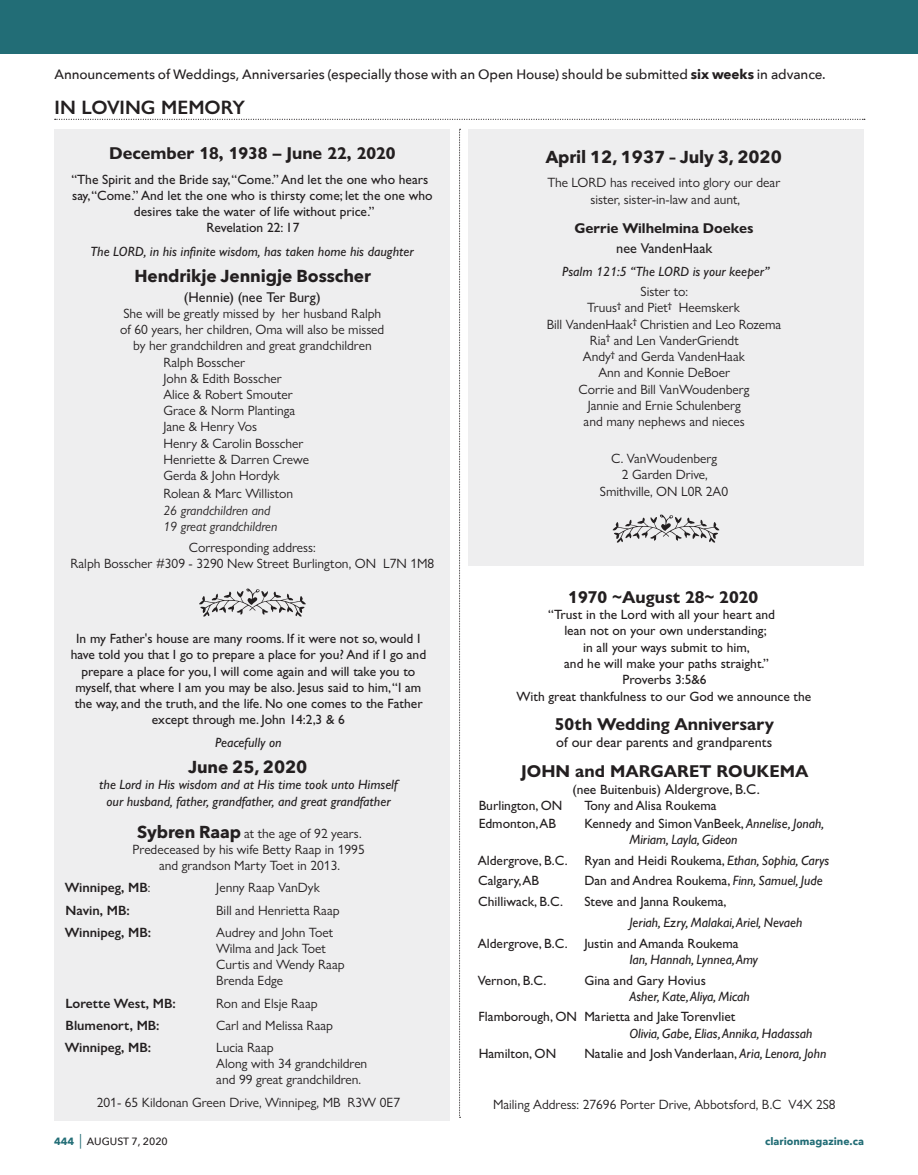
<style>
.page{position:relative;width:918px;height:1175px;background:#fff}
.page>*{position:absolute;margin:0;border:0;box-sizing:border-box;transform-origin:0 0}
.t1{font:600 19.5px "Gill Sans Nova";color:#231f20}
.t2{font:700 17.25px "Gill Sans Nova";color:#231f20}
.t3{font:700 17.25px "Avenir Next";letter-spacing:-.005em;color:#231f20}
.t4{font:500 14.25px "Gill Sans Nova";color:#231f20}
.t5{font:14.25px "Gill Sans";color:#231f20}
.t6{font:700 14.25px "Gill Sans Nova";color:#231f20}
.t7{font:13.5px/16.2px "Gill Sans Nova";color:#231f20;text-align:center}
.t8{font:13.5px/16.2px "Gill Sans";color:#231f20;text-align:center}
.t9{font:italic 500 13.5px/17.1px "Gill Sans Nova";color:#231f20;text-align:center}
.t10{font:italic 13.5px/16.2px "Gill Sans";color:#231f20}
.t11{font:500 13.5px "Avenir Next";letter-spacing:-.01em;color:#231f20}
.t12{font:600 13.5px "Gill Sans Nova";color:#231f20}
.t13{font:italic 13.5px/16.2px "Gill Sans Nova";color:#231f20}
.t14{font:700 10.5px "Avenir Next";color:#226d76}
.t15{font:500 10.5px "Avenir Next";color:#231f20}
.s1{font-weight:700}
.s2{font-family:"Avenir Next";font-weight:700;font-size:17.25px}
.s3{font-weight:400}
.s4{font-size:14.25px}
.s5{font-style:normal}
.s6{font-style:italic}
.s7{font-weight:700;color:#226d76}
.s8{font-size:14.7px;color:#226d76}
</style>
<div class="page">
<div style="left:0;top:0;width:918px;height:54px;background:#226d76"></div>
<div style="left:54px;top:129px;width:396px;height:991px;background:#eeeeef"></div>
<div style="left:468px;top:129px;width:396px;height:437px;background:#eeeeef"></div>
<svg style="left:459px;top:129px;width:2px;height:988px"></svg>
<svg style="left:55px;top:119px;width:810px;height:1px"></svg>
<svg style="left:199px;top:588px;width:107px;height:29px"></svg>
<svg style="left:613px;top:514px;width:106px;height:29px"></svg>
<p class="t11" style="left:54px;top:62px;width:773px">Announcements of Weddings, Anniversaries (especially those with an Open House) should be submitted <span class="s1">six weeks</span> in advance.</p>
<h1 class="t1" style="left:55px;top:95px;width:192px">IN LOVING MEMORY</h1>
<p class="t2" style="left:109px;top:142px;width:288px">December 18, 1938 – June 22, 2020</p>
<p class="t8" style="left:71px;top:171px;width:363px">“The Spirit and the Bride say, “Come.” And let the one who hears say, “Come.” And let the one who is thirsty come; let the one who desires take the water of life without price.”<br>Revelation 22: 17</p>
<p class="t9" style="left:90px;top:243px;width:325px">The LORD, in his infinite wisdom, has taken home his daughter</p>
<p class="t3" style="left:134px;top:261px;width:238px">Hendrikje Jennigje Bosscher</p>
<p class="t4" style="left:184px;top:288px;width:138px">(Hennie) (nee Ter Burg)</p>
<p class="t7" style="left:123px;top:305px;width:259px">She will be greatly missed by her husband Ralph</p>
<p class="t7" style="left:120px;top:321px;width:266px">of 60 years, her children, Oma will also be missed</p>
<p class="t7" style="left:133px;top:337px;width:240px">by her grandchildren and great grandchildren</p>
<p class="t7" style="left:163px;top:354px;width:83px">Ralph Bosscher</p>
<p class="t7" style="left:163px;top:370px;width:120px">John &amp; Edith Bosscher</p>
<p class="t7" style="left:163px;top:386px;width:131px">Alice &amp; Robert Smouter</p>
<p class="t7" style="left:163px;top:402px;width:133px">Grace &amp; Norm Plantinga</p>
<p class="t7" style="left:163px;top:418px;width:95px">Jane &amp; Henry Vos</p>
<p class="t7" style="left:163px;top:435px;width:142px">Henry &amp; Carolin Bosscher</p>
<p class="t7" style="left:163px;top:451px;width:147px">Henriette &amp; Darren Crewe</p>
<p class="t7" style="left:163px;top:467px;width:118px">Gerda &amp; John Hordyk</p>
<p class="t7" style="left:163px;top:485px;width:131px">Rolean &amp; Marc Williston</p>
<p class="t13" style="left:163px;top:502px;width:115px">26 grandchildren and<br>19 great grandchildren</p>
<p class="t7" style="left:71px;top:539px;width:365px">Corresponding address:<br>Ralph Bosscher #309 - 3290 New Street Burlington, ON L7N 1M8</p>
<p class="t8" style="left:71px;top:630px;width:357px">In my Father's house are many rooms. If it were not so, would I have told you that I go to prepare a place for you? And if I go and prepare a place for you, I will come again and will take you to myself, that where I am you may be also. Jesus said to him, “I am the way, and the truth, and the life. No one comes to the Father except through me. John 14:2,3 &amp; 6</p>
<p class="t9" style="left:215px;top:734px;width:68px">Peacefully on</p>
<p class="t3" style="left:188px;top:752px;width:121px">June 25, 2020</p>
<p class="t9" style="left:99px;top:775px;width:300px">the Lord in His wisdom and at His time took unto Himself our husband, father, grandfather, and great grandfather</p>
<p class="t7" style="left:133px;top:825px;width:234px"><span class="s2">Sybren Raap</span> at the age of 92 years.<br>Predeceased by his wife Betty Raap in 1995 and grandson Marty Toet in 2013.</p>
<p class="t12" style="left:65px;top:879px;width:87px">Winnipeg, MB<span class="s3">:</span></p>
<p class="t7" style="left:216px;top:879px;width:105px">Jenny Raap VanDyk</p>
<p class="t12" style="left:66px;top:901px;width:66px">Navin, MB:</p>
<p class="t7" style="left:216px;top:901px;width:125px">Bill and Henrietta Raap</p>
<p class="t12" style="left:65px;top:923px;width:88px">Winnipeg, MB:</p>
<p class="t7" style="left:216px;top:924px;width:130px;text-align:left">Audrey and John Toet<br>Wilma and Jack Toet<br>Curtis and Wendy Raap<br>Brenda Edge</p>
<p class="t12" style="left:66px;top:994px;width:112px">Lorette West, MB:</p>
<p class="t7" style="left:216px;top:994px;width:103px">Ron and Elsje Raap</p>
<p class="t12" style="left:66px;top:1016px;width:96px">Blumenort, MB:</p>
<p class="t7" style="left:216px;top:1017px;width:118px">Carl and Melissa Raap</p>
<p class="t12" style="left:65px;top:1039px;width:88px">Winnipeg, MB:</p>
<p class="t7" style="left:216px;top:1039px;width:153px;text-align:left">Lucia Raap<br>Along with 34 grandchildren and 99 great grandchildren.</p>
<p class="t7" style="left:97px;top:1093px;width:305px">201- 65 Kildonan Green Drive, Winnipeg, MB R3W 0E7</p>
<p class="t3" style="left:546px;top:142px;width:238px">April 12, 1937 – July 3, 2020</p>
<p class="t7" style="left:547px;top:174px;width:235px;line-height:17.1px">The LORD has received into glory our dear sister, sister-in-law and aunt,</p>
<p class="t6" style="left:574px;top:219px;width:181px">Gerrie Wilhelmina Doekes</p>
<p class="t4" style="left:616px;top:240px;width:98px">nee VandenHaak</p>
<p class="t9" style="left:562px;top:262px;width:209px">Psalm 121:5 “The LORD is your keeper”</p>
<p class="t7" style="left:547px;top:283px;width:236px">Sister to:<br>Truus<sup>†</sup> and Piet<sup>†</sup> Heemskerk<br>Bill VandenHaak<sup>†</sup> Christien and Leo Rozema<br>Ria<sup>†</sup> and Len VanderGriendt<br>Andy<sup>†</sup> and Gerda VandenHaak<br>Ann and Konnie DeBoer<br>Corrie and Bill VanWoudenberg<br>Jannie and Ernie Schulenberg<br>and many nephews and nieces</p>
<p class="t7" style="left:600px;top:450px;width:130px">C. VanWoudenberg<br>2 Garden Drive,<br>Smithville, ON L0R 2A0</p>
<p class="t2" style="left:568px;top:586px;width:192px">1970 ~August 28~ 2020</p>
<p class="t8" style="left:517px;top:606px;width:296px">“Trust in the Lord with all your heart and<br>lean not on your own understanding;<br>in all your ways submit to him,<br>and he will make your paths straight.”<br>Proverbs 3:5&amp;6<br>With great thankfulness to our God we announce the</p>
<p class="t2" style="left:555px;top:713px;width:221px">50th Wedding Anniversary</p>
<p class="t5" style="left:556px;top:734px;width:217px">of our dear parents and grandparents</p>
<p class="t2" style="left:521px;top:760px;width:289px">JOHN and MARGARET ROUKEMA</p>
<p class="t8" style="left:572px;top:781px;width:189px">(nee Buitenbuis) <span class="s4">Aldergrove, B.C.</span></p>
<p class="t8" style="left:479px;top:797px;width:85px">Burlington, ON</p>
<p class="t8" style="left:584px;top:797px;width:134px">Tony and Alisa Roukema</p>
<p class="t8" style="left:479px;top:815px;width:79px">Edmonton, AB</p>
<p class="t10" style="left:629px;top:815px;width:196px;text-indent:-45px"><span class="s5">Kennedy and Simon VanBeek,</span> Annelise, Jonah,<br>Miriam, Layla, Gideon</p>
<p class="t8" style="left:478px;top:850px;width:353px;line-height:20.7px;text-align:left">Aldergrove, B.C. Ryan and Heidi Roukema, <span class="s6">Ethan, Sophia, Carys<br></span>Calgary, AB</p>
<p class="t8" style="left:584px;top:873px;width:240px">Dan and Andrea Roukema, <span class="s6">Finn, Samuel, Jude</span></p>
<p class="t8" style="left:478px;top:893px;width:86px">Chilliwack, B.C.</p>
<p class="t8" style="left:584px;top:893px;width:144px">Steve and Janna Roukema,</p>
<p class="t10" style="left:629px;top:914px;width:174px">Jeriah, Ezry, Malakai, Ariel, Nevaeh</p>
<p class="t8" style="left:478px;top:935px;width:262px">Aldergrove, B.C. Justin and Amanda Roukema</p>
<p class="t10" style="left:629px;top:951px;width:130px">Ian, Hannah, Lynnea, Amy</p>
<p class="t8" style="left:478px;top:972px;width:70px">Vernon, B.C.</p>
<p class="t8" style="left:584px;top:972px;width:123px">Gina and Gary Hovius</p>
<p class="t10" style="left:629px;top:988px;width:122px">Asher, Kate, Aliya, Micah</p>
<p class="t8" style="left:479px;top:1008px;width:258px">Flamborough, ON Marietta and Jake Torenvliet</p>
<p class="t10" style="left:629px;top:1025px;width:185px">Olivia, Gabe, Elias, Annika, Hadassah</p>
<p class="t8" style="left:479px;top:1045px;width:79px">Hamilton, ON</p>
<p class="t8" style="left:584px;top:1045px;width:243px">Natalie and Josh Vanderlaan, <span class="s6">Aria, Lenora, John</span></p>
<p class="t7" style="left:493px;top:1096px;width:344px">Mailing Address: 27696 Porter Drive, Abbotsford, B.C V4X 2S8</p>
<p class="t15" style="left:54px;top:1132px;width:115px"><span class="s7">444</span> <span class="s8">|</span> AUGUST 7, 2020</p>
<p class="t14" style="left:765px;top:1131px;width:100px">clarionmagazine.ca</p>
</div>
